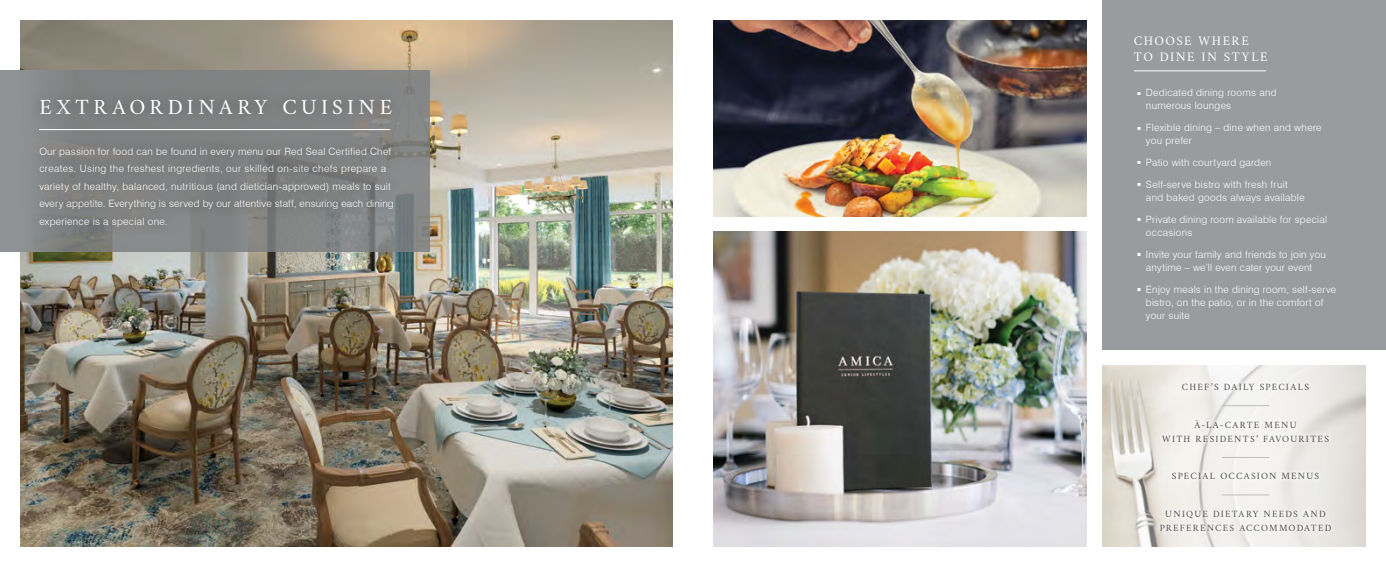
<style>
.page{position:relative;width:1386px;height:567px;background:#fff}
.page>*{position:absolute;margin:0;border:0;box-sizing:border-box;transform-origin:0 0}
.t1{font:21.88px "Amiri";letter-spacing:.205em;color:#fff}
.t2{font:13.12px/15.8px "Amiri";letter-spacing:.115em;color:#fff}
.t3{font:300 10.06px/13.1px "Swiss 721 BT";letter-spacing:.025em;color:#fff}
.t4{font:9.62px/14px "Amiri";letter-spacing:.125em;color:#4d4d4f;text-align:center}
</style>
<div class="page">
<svg style="left:1103px;top:365px;width:263px;height:182px;background:#e0ddd6"></svg>
<div style="left:1102px;top:0;width:284px;height:350px;background:#999b9e"></div>
<svg style="left:1155px;top:378px;width:181px;height:159px;fill:#f2f1ee"></svg>
<hr style="left:1222px;top:405px;width:47px;height:1px;background:#bcbec0">
<hr style="left:1222px;top:457px;width:47px;height:1px;background:#bcbec0">
<hr style="left:1222px;top:495px;width:47px;height:1px;background:#bcbec0">
<hr style="left:1134px;top:71px;width:132px;height:1px;background:#fff">
<img style="left:713px;top:232px;width:374px;height:315px">
<img style="left:713px;top:20px;width:374px;height:196px">
<img style="left:20px;top:20px;width:653px;height:527px">
<svg style="left:0;top:71px;width:430px;height:181px;background:#858788"></svg>
<div style="left:29px;top:88px;width:376px;height:148px;background:#000;opacity:.35"></div>
<hr style="left:39px;top:129px;width:351px;height:1px;background:#fff">
<h1 class="t1" style="left:39px;top:93px;width:354px">EXTRAORDINARY CUISINE</h1>
<p class="t3" style="left:39px;top:143px;width:356px;line-height:17.5px">Our passion for food can be found in every menu our Red Seal Certified Chef creates. Using the freshest ingredients, our skilled on-site chefs prepare a variety of healthy, balanced, nutritious (and dietician-approved) meals to suit every appetite. Everything is served by our attentive staff, ensuring each dining experience is a special one.</p>
<h2 class="t2" style="left:1134px;top:33px;width:135px">CHOOSE WHERE<br>TO DINE IN STYLE</h2>
<p class="t3" style="left:1146px;top:86px;width:132px;text-indent:-9px">■ Dedicated dining rooms and numerous lounges</p>
<p class="t3" style="left:1146px;top:121px;width:177px;text-indent:-9px">■ Flexible dining – dine when and where you prefer</p>
<p class="t3" style="left:1137px;top:156px;width:135px">■ Patio with courtyard garden</p>
<p class="t3" style="left:1146px;top:178px;width:160px;text-indent:-9px">■ Self-serve bistro with fresh fruit and baked goods always available</p>
<p class="t3" style="left:1146px;top:213px;width:183px;text-indent:-9px">■ Private dining room available for special occasions</p>
<p class="t3" style="left:1137px;top:248px;width:190px;text-align:center">■ Invite your family and friends to join you anytime – we’ll even cater your event</p>
<p class="t3" style="left:1146px;top:282px;width:192px;text-indent:-9px">■ Enjoy meals in the dining room, self-serve bistro, on the patio, or in the comfort of your suite</p>
<p class="t4" style="left:1182px;top:380px;width:129px">CHEF’S DAILY SPECIALS</p>
<p class="t4" style="left:1162px;top:417px;width:168px">À-LA-CARTE MENU<br>WITH RESIDENTS’ FAVOURITES</p>
<p class="t4" style="left:1172px;top:469px;width:149px">SPECIAL OCCASION MENUS</p>
<p class="t4" style="left:1160px;top:507px;width:173px">UNIQUE DIETARY NEEDS AND<br>PREFERENCES ACCOMMODATED</p>
</div>
